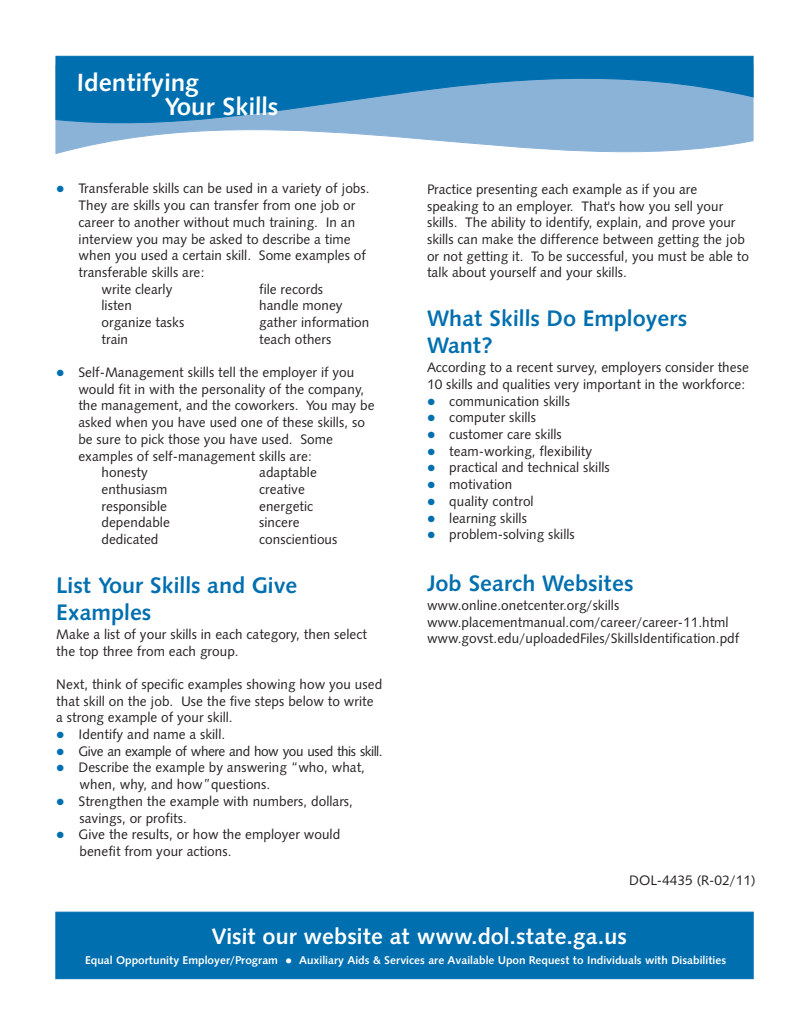
<style>
.page{position:relative;width:810px;height:1035px;background:#fff}
.page>*{position:absolute;margin:0;border:0;box-sizing:border-box;transform-origin:0 0}
.t1{font:25px/23.8px "Humanist 531 BT Roman A,Bold";color:#fff}
.t2{font:22.5px/27.1px "Humanist 531 BT Roman A,Bold";color:#006faf}
.t3{font:22.5px "Humanist 531 BT Roman A,Bold";color:#fff}
.t4{font:13.75px/16.8px "Humanist 531 BT Roman A";color:#231f20}
.t5{font:13.75px "Humanist 531 BT Roman A";letter-spacing:-.035em;color:#231f20}
.t6{font:11.25px "Humanist 531 BT Roman A,Bold";color:#fff}
.t7{font:11.25px/16.8px "Wingdings";color:#006faf;text-align:justify}
</style>
<div class="page">
<div style="left:56px;top:912px;width:697px;height:67px;background:#006faf"></div>
<svg style="left:56px;top:142px;width:692px;height:12px"></svg>
<svg style="left:56px;top:55px;width:697px;height:87px;background:#4c95c5"></svg>
<h1 class="t1" style="left:165px;top:73px;width:115px;text-indent:-88px">Identifying<br>Your Skills</h1>
<p class="t7" style="left:56px;top:182px;width:52px">●</p>
<p class="t7" style="left:56px;top:366px;width:52px">●</p>
<p class="t4" style="left:79px;top:182px;width:293px">Transferable skills can be used in a variety of jobs.</p>
<p class="t4" style="left:79px;top:198px;width:278px">They are skills you can transfer from one job or</p>
<p class="t4" style="left:79px;top:215px;width:278px">career to another without much training. In an</p>
<p class="t4" style="left:79px;top:232px;width:274px">interview you may be asked to describe a time</p>
<p class="t4" style="left:79px;top:248px;width:289px">when you used a certain skill. Some examples of</p>
<p class="t4" style="left:79px;top:265px;width:128px">transferable skills are:</p>
<p class="t4" style="left:102px;top:282px;width:72px">write clearly</p>
<p class="t4" style="left:259px;top:282px;width:66px">file records</p>
<p class="t4" style="left:102px;top:298px;width:32px">listen</p>
<p class="t4" style="left:259px;top:298px;width:85px">handle money</p>
<p class="t4" style="left:102px;top:315px;width:84px">organize tasks</p>
<p class="t4" style="left:259px;top:315px;width:112px">gather information</p>
<p class="t4" style="left:102px;top:332px;width:28px">train</p>
<p class="t4" style="left:259px;top:332px;width:74px">teach others</p>
<p class="t4" style="left:78px;top:365px;width:278px">Self-Management skills tell the employer if you</p>
<p class="t4" style="left:78px;top:382px;width:288px">would fit in with the personality of the company,</p>
<p class="t4" style="left:78px;top:399px;width:298px">the management, and the coworkers. You may be</p>
<p class="t4" style="left:78px;top:415px;width:288px">asked when you have used one of these skills, so</p>
<p class="t4" style="left:78px;top:432px;width:256px">be sure to pick those you have used. Some</p>
<p class="t4" style="left:78px;top:449px;width:236px">examples of self-management skills are:</p>
<p class="t4" style="left:102px;top:465px;width:48px">honesty</p>
<p class="t4" style="left:259px;top:465px;width:59px">adaptable</p>
<p class="t4" style="left:102px;top:482px;width:68px">enthusiasm</p>
<p class="t4" style="left:259px;top:482px;width:47px">creative</p>
<p class="t4" style="left:102px;top:499px;width:67px">responsible</p>
<p class="t4" style="left:259px;top:499px;width:56px">energetic</p>
<p class="t4" style="left:102px;top:515px;width:70px">dependable</p>
<p class="t4" style="left:259px;top:515px;width:42px">sincere</p>
<p class="t4" style="left:102px;top:532px;width:59px">dedicated</p>
<p class="t4" style="left:259px;top:532px;width:80px">conscientious</p>
<h2 class="t2" style="left:56px;top:574px;width:243px">List Your Skills and Give<br>Examples</h2>
<p class="t4" style="left:56px;top:627px;width:312px">Make a list of your skills in each category, then select the top three from each group.</p>
<p class="t4" style="left:56px;top:677px;width:327px">Next, think of specific examples showing how you used</p>
<p class="t4" style="left:56px;top:694px;width:319px">that skill on the job. Use the five steps below to write</p>
<p class="t4" style="left:56px;top:710px;width:178px">a strong example of your skill.</p>
<p class="t4" style="left:79px;top:727px;width:148px">Identify and name a skill.</p>
<p class="t5" style="left:79px;top:745px;width:306px">Give an example of where and how you used this skill.</p>
<p class="t4" style="left:79px;top:760px;width:288px">Describe the example by answering “who, what,</p>
<p class="t4" style="left:80px;top:777px;width:192px">when, why, and how”questions.</p>
<p class="t4" style="left:79px;top:794px;width:276px">Strengthen the example with numbers, dollars,</p>
<p class="t4" style="left:80px;top:811px;width:109px">savings, or profits.</p>
<p class="t4" style="left:79px;top:827px;width:263px">Give the results, or how the employer would</p>
<p class="t4" style="left:80px;top:844px;width:154px">benefit from your actions.</p>
<p class="t7" style="left:56px;top:728px;width:52px">● ● ●</p>
<p class="t7" style="left:56px;top:794px;width:52px">●</p>
<p class="t7" style="left:56px;top:828px;width:52px">●</p>
<p class="t4" style="left:427px;top:182px;width:323px">Practice presenting each example as if you are speaking to an employer. That's how you sell your skills. The ability to identify, explain, and prove your skills can make the difference between getting the job or not getting it. To be successful, you must be able to talk about yourself and your skills.</p>
<h2 class="t2" style="left:427px;top:307px;width:262px">What Skills Do Employers<br>Want?</h2>
<p class="t4" style="left:427px;top:360px;width:323px">According to a recent survey, employers consider these</p>
<p class="t4" style="left:427px;top:377px;width:320px">10 skills and qualities very important in the workforce:</p>
<p class="t4" style="left:449px;top:394px;width:122px">communication skills</p>
<p class="t4" style="left:449px;top:410px;width:88px">computer skills</p>
<p class="t4" style="left:449px;top:427px;width:114px">customer care skills</p>
<p class="t4" style="left:449px;top:444px;width:145px">team-working, flexibility</p>
<p class="t4" style="left:449px;top:461px;width:162px">practical and technical skills</p>
<p class="t4" style="left:449px;top:477px;width:65px">motivation</p>
<p class="t4" style="left:449px;top:494px;width:86px">quality control</p>
<p class="t4" style="left:449px;top:511px;width:79px">learning skills</p>
<p class="t4" style="left:449px;top:527px;width:127px">problem-solving skills</p>
<p class="t7" style="left:427px;top:394px;width:52px">● ● ● ● ● ● ● ● ●</p>
<h2 class="t2" style="left:427px;top:572px;width:208px">Job Search Websites</h2>
<p class="t4" style="left:427px;top:598px;width:314px">www.online.onetcenter.org/skills www.placementmanual.com/career/career-11.html www.govst.edu/uploadedFiles/SkillsIdentification.pdf</p>
<p class="t4" style="left:629px;top:873px;width:128px">DOL-4435 (R-02/11)</p>
<h2 class="t3" style="left:212px;top:926px;width:417px">Visit our website at www.dol.state.ga.us</h2>
<p class="t6" style="left:85px;top:955px;width:643px">Equal Opportunity Employer/Program ●Auxiliary Aids &amp; Services are Available Upon Request to Individuals with Disabilities</p>
</div>
